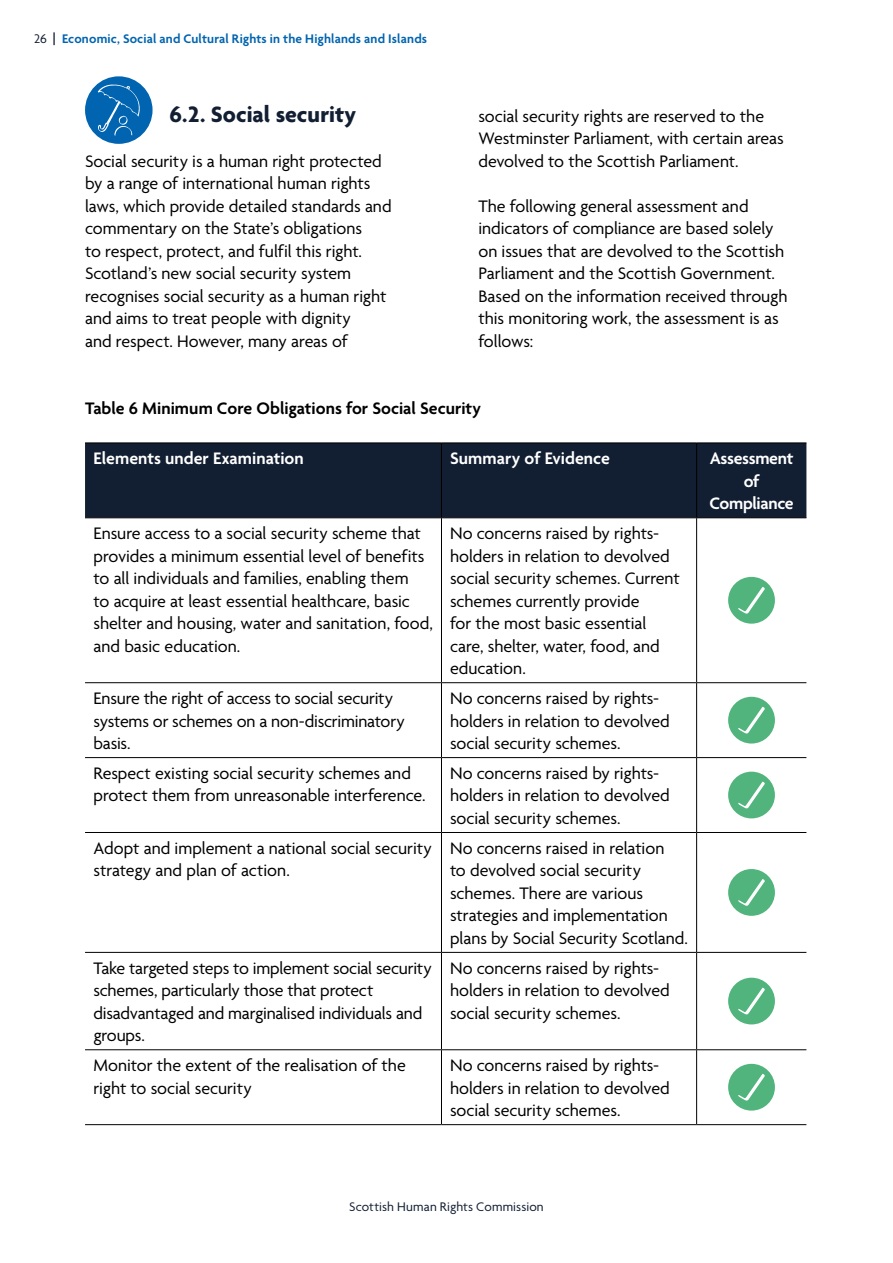
<style>
.page{position:relative;width:893px;height:1263px;background:#fff}
.page>*{position:absolute;margin:0;border:0;box-sizing:border-box;transform-origin:0 0}
.Subheading{font:700 24px "Agenda";color:#121e32}
.Body{font:18px/22.5px "Agenda";letter-spacing:-.005em;color:#000}
.Body-2{font:600 18px "Agenda";color:#000}
.Body-3{font:600 18px "Agenda";color:#fff}
.Body-4{font:600 18px/22.5px "Agenda";letter-spacing:-.02em;color:#fff;text-align:center}
.t1{font:600 13.5px "Agenda";letter-spacing:.015em;color:#0064b0}
.t2{font:13.5px "Agenda";letter-spacing:.01em;color:#121e32}
.s1{font-weight:400;color:#121e32}
.s2{color:#121e32}
</style>
<div class="page">
<div style="left:85px;top:76px;width:68px;height:68px;background:#0064b0;border-radius:50%"></div>
<svg style="left:98px;top:84px;width:42px;height:52px"></svg>
<div style="left:85px;top:444px;width:721px;height:73px;background:#121e32"></div>
<svg style="left:85px;top:518px;width:611px;height:533px"></svg>
<hr style="left:85px;top:443px;width:356px;height:1px;background:#000">
<hr style="left:441px;top:443px;width:256px;height:1px;background:#000">
<hr style="left:441px;top:443px;width:1px;height:74px;background:#000">
<hr style="left:697px;top:443px;width:109px;height:1px;background:#000">
<hr style="left:696px;top:443px;width:1px;height:74px;background:#000">
<hr style="left:85px;top:517px;width:356px;height:1px;background:#000">
<hr style="left:441px;top:517px;width:256px;height:1px;background:#000">
<hr style="left:441px;top:518px;width:1px;height:164px;background:#000">
<hr style="left:697px;top:517px;width:109px;height:1px;background:#000">
<hr style="left:696px;top:518px;width:1px;height:164px;background:#000">
<hr style="left:85px;top:682px;width:356px;height:1px;background:#000">
<hr style="left:441px;top:682px;width:256px;height:1px;background:#000">
<hr style="left:441px;top:683px;width:1px;height:74px;background:#000">
<hr style="left:697px;top:682px;width:109px;height:1px;background:#000">
<hr style="left:696px;top:683px;width:1px;height:74px;background:#000">
<hr style="left:85px;top:757px;width:356px;height:1px;background:#000">
<hr style="left:441px;top:757px;width:256px;height:1px;background:#000">
<hr style="left:441px;top:758px;width:1px;height:74px;background:#000">
<hr style="left:697px;top:757px;width:109px;height:1px;background:#000">
<hr style="left:696px;top:758px;width:1px;height:74px;background:#000">
<hr style="left:85px;top:832px;width:356px;height:1px;background:#000">
<hr style="left:441px;top:832px;width:256px;height:1px;background:#000">
<hr style="left:441px;top:833px;width:1px;height:119px;background:#000">
<hr style="left:697px;top:832px;width:109px;height:1px;background:#000">
<hr style="left:696px;top:833px;width:1px;height:119px;background:#000">
<hr style="left:85px;top:952px;width:356px;height:1px;background:#000">
<hr style="left:441px;top:952px;width:256px;height:1px;background:#000">
<hr style="left:441px;top:953px;width:1px;height:96px;background:#000">
<hr style="left:697px;top:952px;width:109px;height:1px;background:#000">
<hr style="left:696px;top:953px;width:1px;height:96px;background:#000">
<hr style="left:85px;top:1049px;width:356px;height:1px;background:#000">
<hr style="left:441px;top:1049px;width:256px;height:1px;background:#000">
<hr style="left:441px;top:1050px;width:1px;height:74px;background:#000">
<hr style="left:697px;top:1049px;width:109px;height:1px;background:#000">
<hr style="left:696px;top:1050px;width:1px;height:74px;background:#000">
<hr style="left:85px;top:1124px;width:356px;height:1px;background:#000">
<hr style="left:441px;top:1124px;width:256px;height:1px;background:#000">
<hr style="left:697px;top:1124px;width:109px;height:1px;background:#000">
<div style="left:728px;top:577px;width:47px;height:47px;background:#50b47c;border-radius:50%"></div>
<svg style="left:738px;top:587px;width:27px;height:27px"></svg>
<div style="left:728px;top:697px;width:47px;height:46px;background:#50b47c;border-radius:50%"></div>
<svg style="left:738px;top:706px;width:27px;height:28px"></svg>
<div style="left:728px;top:772px;width:47px;height:46px;background:#50b47c;border-radius:50%"></div>
<svg style="left:738px;top:781px;width:27px;height:28px"></svg>
<div style="left:728px;top:869px;width:47px;height:47px;background:#50b47c;border-radius:50%"></div>
<svg style="left:738px;top:879px;width:27px;height:27px"></svg>
<div style="left:728px;top:978px;width:47px;height:46px;background:#50b47c;border-radius:50%"></div>
<svg style="left:738px;top:987px;width:27px;height:28px"></svg>
<div style="left:728px;top:1064px;width:47px;height:46px;background:#50b47c;border-radius:50%"></div>
<svg style="left:738px;top:1073px;width:27px;height:28px"></svg>
<p class="t1" style="left:34px;top:32px;width:395px"><span class="s1">26</span> <span class="s2">|</span> Economic, Social and Cultural Rights in the Highlands and Islands</p>
<p class="Subheading" style="left:170px;top:101px;width:188px">6.2. Social security</p>
<p class="Body" style="left:85px;top:151px;width:308px">Social security is a human right protected by a range of international human rights laws, which provide detailed standards and commentary on the State’s obligations<br>to respect, protect, and fulfil this right.<br>Scotland’s new social security system recognises social security as a human right and aims to treat people with dignity<br>and respect. However, many areas of</p>
<p class="Body" style="left:478px;top:106px;width:307px">social security rights are reserved to the<br>Westminster Parliament, with certain areas devolved to the Scottish Parliament.</p>
<p class="Body" style="left:478px;top:196px;width:311px">The following general assessment and indicators of compliance are based solely on issues that are devolved to the Scottish Parliament and the Scottish Government.<br>Based on the information received through this monitoring work, the assessment is as follows:</p>
<p class="Body-2" style="left:85px;top:399px;width:398px">Table 6 Minimum Core Obligations for Social Security</p>
<p class="Body-3" style="left:94px;top:449px;width:212px">Elements under Examination</p>
<p class="Body-3" style="left:450px;top:449px;width:161px">Summary of Evidence</p>
<p class="Body-4" style="left:709px;top:448px;width:86px">Assessment of<br>Compliance</p>
<p class="Body" style="left:94px;top:523px;width:341px">Ensure access to a social security scheme that provides a minimum essential level of benefits to all individuals and families, enabling them<br>to acquire at least essential healthcare, basic shelter and housing, water and sanitation, food, and basic education.</p>
<p class="Body" style="left:450px;top:523px;width:231px">No concerns raised by rights&shy;holders in relation to devolved social security schemes. Current schemes currently provide<br>for the most basic essential care, shelter, water, food, and education.</p>
<p class="Body" style="left:94px;top:688px;width:313px">Ensure the right of access to social security systems or schemes on a non-discriminatory basis.</p>
<p class="Body" style="left:450px;top:688px;width:221px">No concerns raised by rights&shy;holders in relation to devolved social security schemes.</p>
<p class="Body" style="left:94px;top:763px;width:334px">Respect existing social security schemes and protect them from unreasonable interference.</p>
<p class="Body" style="left:450px;top:763px;width:221px">No concerns raised by rights&shy;holders in relation to devolved social security schemes.</p>
<p class="Body" style="left:94px;top:838px;width:340px">Adopt and implement a national social security strategy and plan of action.</p>
<p class="Body" style="left:450px;top:838px;width:240px">No concerns raised in relation<br>to devolved social security schemes. There are various strategies and implementation plans by Social Security Scotland.</p>
<p class="Body" style="left:94px;top:958px;width:340px">Take targeted steps to implement social security schemes, particularly those that protect disadvantaged and marginalised individuals and groups.</p>
<p class="Body" style="left:450px;top:958px;width:221px">No concerns raised by rights&shy;holders in relation to devolved social security schemes.</p>
<p class="Body" style="left:94px;top:1055px;width:314px">Monitor the extent of the realisation of the right to social security</p>
<p class="Body" style="left:450px;top:1055px;width:221px">No concerns raised by rights&shy;holders in relation to devolved social security schemes.</p>
<p class="t2" style="left:349px;top:1200px;width:196px">Scottish Human Rights Commission</p>
</div>
